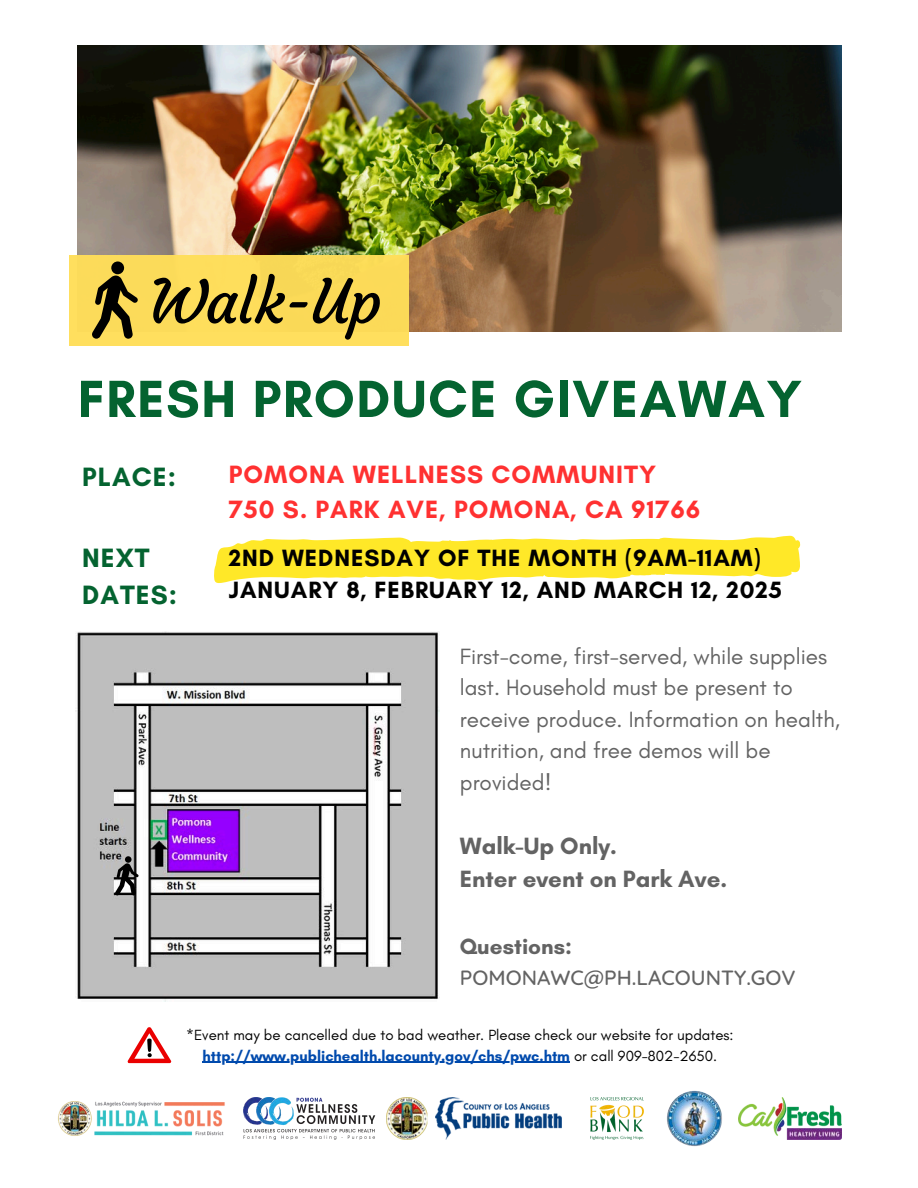
<style>
.page{position:relative;width:918px;height:1188px;background:#fff}
.page>*{position:absolute;margin:0;border:0;box-sizing:border-box;transform-origin:0 0}
.t1{font:60px "Courgette";color:#000}
.t2{font:700 53.25px "Glacial Indifference";letter-spacing:.03em;color:#046330}
.t3{font:700 27px/37.2px "Glacial Indifference";letter-spacing:.04em;color:#046330}
.t4{font:700 25.5px/34.8px "Glacial Indifference";letter-spacing:.04em;color:#ff3131}
.t5{font:700 24px/32.7px "Glacial Indifference";letter-spacing:.04em;color:#000}
.t6{font:700 24px/32.7px "Glacial Indifference";color:#636363}
.t7{font:22.5px/31.5px "Glacial Indifference";color:#636363}
.t8{font:700 22.5px "Glacial Indifference";color:#636363}
.t9{font:500 21px "Quicksand";color:#636363}
.t10{font:15px "Glacial Indifference";color:#000}
.t11{font:700 15px "Glacial Indifference";color:#004aad}
.s1{font-weight:400;color:#000}
</style>
<div class="page">
<img style="left:78px;top:46px;width:764px;height:285px">
<div style="left:69px;top:255px;width:340px;height:90px;background:#ffde59"></div>
<img style="left:591px;top:1098px;width:53px;height:41px">
<img style="left:739px;top:1098px;width:102px;height:41px">
<img style="left:667px;top:1090px;width:55px;height:57px">
<img style="left:436px;top:1098px;width:126px;height:41px">
<img style="left:243px;top:1098px;width:133px;height:41px">
<img style="left:386px;top:1098px;width:42px;height:41px">
<img style="left:58px;top:1101px;width:167px;height:35px">
<hr style="left:203px;top:1062px;width:367px;height:1px;background:#004aad">
<svg style="left:128px;top:1027px;width:43px;height:36px"></svg>
<div style="left:111px;top:261px;width:13px;height:14px;background:#000;border-radius:50%"></div>
<svg style="left:92px;top:275px;width:46px;height:64px"></svg>
<img style="left:75px;top:631px;width:365px;height:370px">
<div style="left:125px;top:856px;width:7px;height:7px;background:#000;border-radius:50%"></div>
<svg style="left:115px;top:863px;width:24px;height:32px"></svg>
<svg style="left:214px;top:536px;width:586px;height:47px"></svg>
<p class="t1" style="left:149px;top:265px;width:234px">Walk-Up</p>
<h3 class="t2" style="left:78px;top:366px;width:726px">FRESH PRODUCE GIVEAWAY</h3>
<h2 class="t3" style="left:82px;top:458px;width:95px">PLACE:</h2>
<h3 class="t3" style="left:82px;top:539px;width:97px">NEXT<br>DATES:</h3>
<h4 class="t4" style="left:229px;top:457px;width:473px">POMONA WELLNESS COMMUNITY<br>750 S. PARK AVE, POMONA, CA 91766</h4>
<h3 class="t5" style="left:229px;top:541px;width:555px">2ND WEDNESDAY OF THE MONTH (9AM-11AM)<br>JANUARY 8, FEBRUARY 12, AND MARCH 12, 2025</h3>
<p class="t7" style="left:460px;top:640px;width:382px">First-come, first-served, while supplies last. Household must be present to receive produce. Information on health, nutrition, and free demos will be provided!</p>
<p class="t6" style="left:460px;top:829px;width:269px">Walk-Up Only.<br>Enter event on Park Ave.</p>
<p class="t8" style="left:460px;top:933px;width:114px">Questions:</p>
<h6 class="t9" style="left:460px;top:964px;width:337px">POMONAWC@PH.LACOUNTY.GOV</h6>
<p class="t10" style="left:186px;top:1026px;width:549px">*Event may be cancelled due to bad weather. Please check our website for updates:</p>
<h1 class="t11" style="left:203px;top:1046px;width:516px">http://www.publichealth.lacounty.gov/chs/pwc.htm <span class="s1">or call 909-802-2650.</span></h1>
</div>
